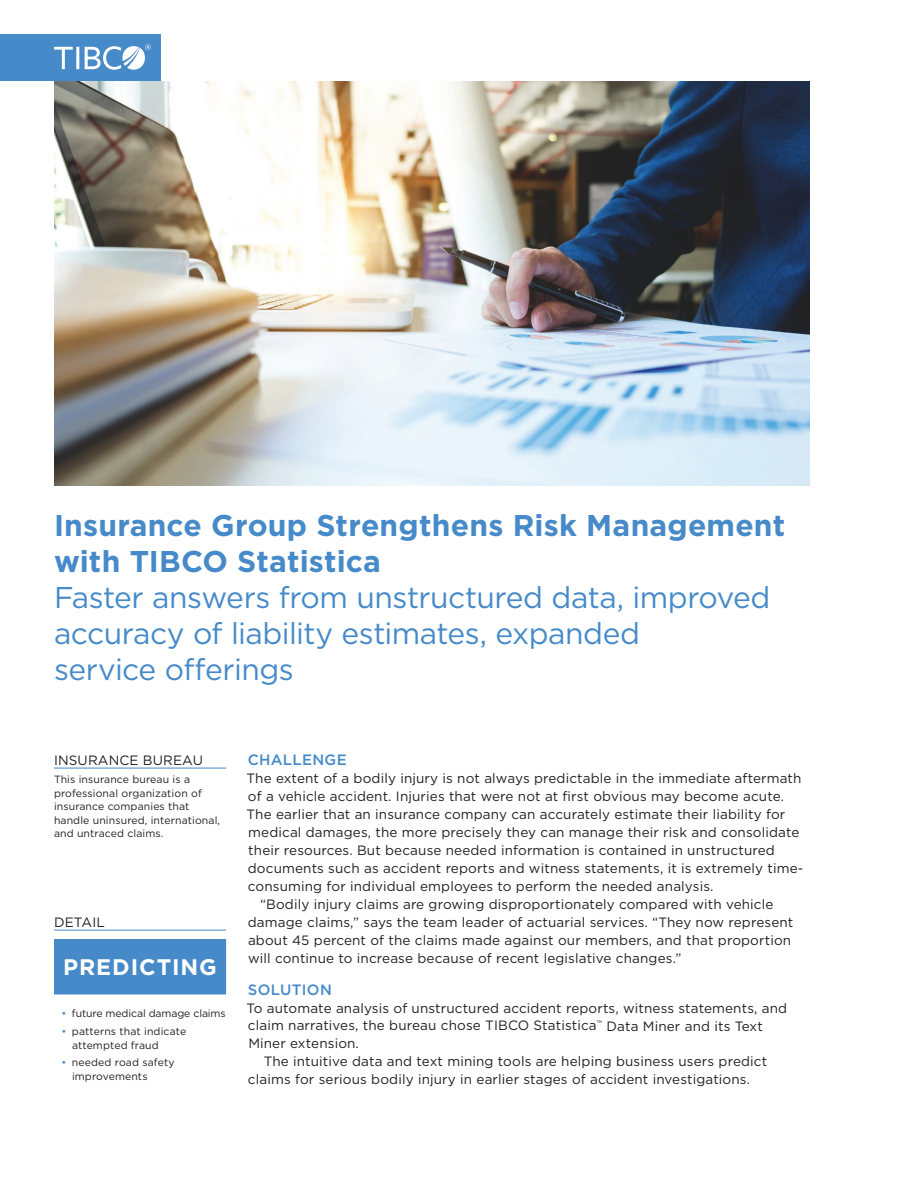
<style>
.page{position:relative;width:918px;height:1188px;background:#fff}
.page>*{position:absolute;margin:0;border:0;box-sizing:border-box;transform-origin:0 0}
.t1{font:30px/36px "Gotham";letter-spacing:-.015em;color:#468ac9}
.t2{font:700 30px/36px "Gotham";letter-spacing:.005em;color:#468ac9}
.t3{font:700 22.5px "Gotham";letter-spacing:.04em;color:#fff}
.t4{font:500 15px "Gotham";letter-spacing:.02em;color:#468ac9}
.t5{font:13.5px/18px "Gotham";letter-spacing:.01em;color:#231f20}
.t6{font:10.5px/13.5px "Gotham";letter-spacing:.01em;color:#231f20}
.t7{font:10.5px "Gotham";letter-spacing:-.01em;color:#231f20}
.s1{color:#468ac9}
</style>
<div class="page">
<img style="left:54px;top:81px;width:756px;height:405px">
<hr style="left:54px;top:768px;width:172px;height:1px;background:#468ac9">
<hr style="left:54px;top:930px;width:172px;height:1px;background:#468ac9">
<div style="left:54px;top:939px;width:172px;height:55px;background:#468ac9"></div>
<div style="left:0;top:35px;width:161px;height:46px;background:#468ac9"></div>
<svg style="left:54px;top:47px;width:25px;height:22px"></svg>
<svg style="left:85px;top:44px;width:66px;height:26px"></svg>
<h1 class="t2" style="left:54px;top:507px;width:733px">Insurance Group Strengthens Risk Management with TIBCO Statistica</h1>
<h1 class="t1" style="left:54px;top:578px;width:718px">Faster answers from unstructured data, improved accuracy of liability estimates, expanded<br>service offerings</h1>
<p class="t5" style="left:54px;top:751px;width:151px">INSURANCE BUREAU</p>
<p class="t6" style="left:54px;top:772px;width:168px">This insurance bureau is a professional organization of insurance companies that handle uninsured, international, and untraced claims.</p>
<p class="t5" style="left:54px;top:913px;width:52px">DETAIL</p>
<h2 class="t3" style="left:63px;top:952px;width:155px">PREDICTING</h2>
<p class="t7" style="left:62px;top:1007px;width:166px"><span class="s1">•</span> future medical damage claims</p>
<p class="t6" style="left:72px;top:1024px;width:116px;text-indent:-10px"><span class="s1">•</span> patterns that indicate attempted fraud</p>
<p class="t6" style="left:72px;top:1056px;width:104px;text-indent:-10px"><span class="s1">•</span> needed road safety improvements</p>
<p class="t4" style="left:248px;top:750px;width:100px">CHALLENGE</p>
<p class="t5" style="left:247px;top:769px;width:556px">The extent of a bodily injury is not always predictable in the immediate aftermath</p>
<p class="t5" style="left:248px;top:787px;width:538px">of a vehicle accident. Injuries that were not at first obvious may become acute.</p>
<p class="t5" style="left:247px;top:805px;width:540px">The earlier that an insurance company can accurately estimate their liability for</p>
<p class="t5" style="left:248px;top:823px;width:553px">medical damages, the more precisely they can manage their risk and consolidate</p>
<p class="t5" style="left:248px;top:841px;width:528px">their resources. But because needed information is contained in unstructured</p>
<p class="t5" style="left:248px;top:859px;width:557px">documents such as accident reports and witness statements, it is extremely time-</p>
<p class="t5" style="left:248px;top:877px;width:467px">consuming for individual employees to perform the needed analysis.</p>
<p class="t5" style="left:260px;top:895px;width:515px">“Bodily injury claims are growing disproportionately compared with vehicle</p>
<p class="t5" style="left:248px;top:913px;width:547px">damage claims,” says the team leader of actuarial services. “They now represent</p>
<p class="t5" style="left:248px;top:931px;width:545px">about 45 percent of the claims made against our members, and that proportion</p>
<p class="t5" style="left:248px;top:949px;width:435px">will continue to increase because of recent legislative changes.”</p>
<p class="t4" style="left:248px;top:979px;width:85px">SOLUTION</p>
<p class="t5" style="left:247px;top:998px;width:542px">To automate analysis of unstructured accident reports, witness statements, and claim narratives, the bureau chose TIBCO Statistica<sup>™</sup> Data Miner and its Text<br>Miner extension.</p>
<p class="t5" style="left:248px;top:1052px;width:521px;text-indent:16px">The intuitive data and text mining tools are helping business users predict claims for serious bodily injury in earlier stages of accident investigations.</p>
</div>
